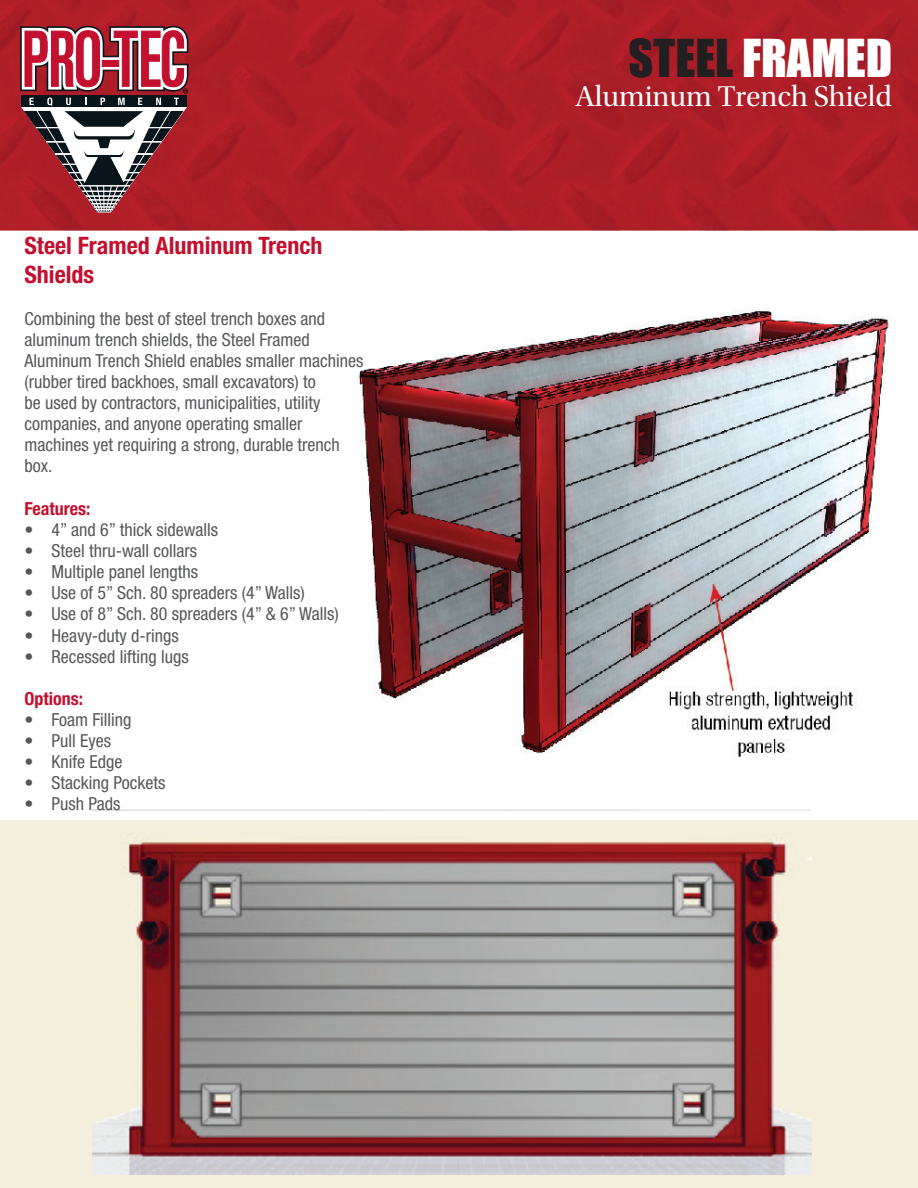
<style>
.page{position:relative;width:918px;height:1188px;background:#fff}
.page>*{position:absolute;margin:0;border:0;box-sizing:border-box;transform-origin:0 0}
.t1{font:48px "Impact";color:#fff}
.t2{font:30px "Utopia Std Subh";color:#fff}
.t3{font:700 condensed 24px/28.8px "Helvetica Neue";color:#c3102f}
.t4{font:condensed 18px/21px "Helvetica Neue";color:#57585a}
.t5{font:700 condensed 18px "Helvetica Neue";color:#c3102f}
.s1{color:#231f20}
</style>
<div class="page">
<img style="left:358px;top:309px;width:531px;height:448px">
<img style="left:0;top:0;width:918px;height:230px">
<svg style="left:20px;top:26px;width:168px;height:186px"></svg>
<div style="left:0;top:821px;width:918px;height:367px;background:#f4efdb"></div>
<img style="left:93px;top:809px;width:718px;height:366px">
<svg style="left:93px;top:809px;width:27px;height:1px"></svg>
<h3 class="t3" style="left:25px;top:231px;width:299px">Steel Framed Aluminum Trench<br>Shields</h3>
<p class="t4" style="left:25px;top:308px;width:340px">Combining the best of steel trench boxes and aluminum trench shields, the Steel Framed Aluminum Trench Shield enables smaller machines (rubber tired backhoes, small excavators) to<br>be used by contractors, municipalities, utility companies, and anyone operating smaller machines yet requiring a strong, durable trench box.</p>
<p class="t5" style="left:25px;top:498px;width:67px">Features:</p>
<p class="t4" style="left:25px;top:519px;width:195px">• 4” and 6” thick sidewalls</p>
<p class="t4" style="left:25px;top:540px;width:174px">• Steel thru-wall collars</p>
<p class="t4" style="left:25px;top:562px;width:175px">• Multiple panel lengths</p>
<p class="t4" style="left:25px;top:583px;width:282px">• Use of 5” Sch. 80 spreaders (4” Walls)</p>
<p class="t4" style="left:25px;top:604px;width:316px">• Use of 8” Sch. 80 spreaders (4” &amp; 6” Walls)</p>
<p class="t4" style="left:25px;top:625px;width:156px">• Heavy-duty d-rings</p>
<p class="t4" style="left:25px;top:646px;width:166px">• Recessed lifting lugs</p>
<p class="t5" style="left:25px;top:688px;width:60px">Options:</p>
<p class="t4" style="left:25px;top:709px;width:108px">• Foam Filling</p>
<p class="t4" style="left:25px;top:730px;width:88px">• Pull Eyes</p>
<p class="t4" style="left:25px;top:751px;width:99px">• Knife Edge</p>
<p class="t4" style="left:25px;top:772px;width:142px">• Stacking Pockets</p>
<p class="t4" style="left:25px;top:793px;width:97px">• Push Pads</p>
<h1 class="t1" style="left:628px;top:21px;width:265px"><span class="s1">STEEL</span> FRAMED</h1>
<h2 class="t2" style="left:576px;top:80px;width:318px">Aluminum Trench Shield</h2>
</div>
